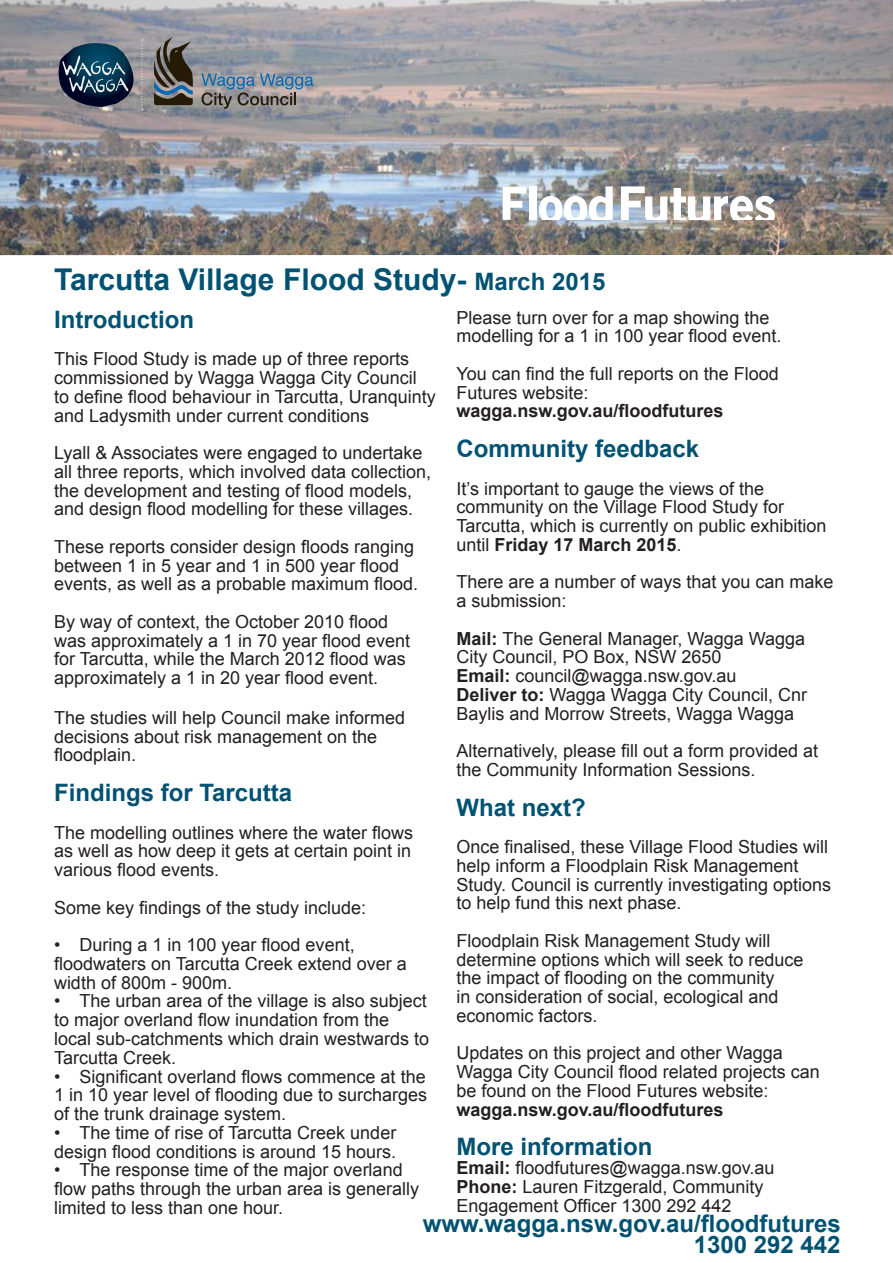
<style>
.page{position:relative;width:893px;height:1263px;background:#fff}
.page>*{position:absolute;margin:0;border:0;box-sizing:border-box;transform-origin:0 0}
.Heading{font:700 30px "Arial";color:#005273}
.Heading-2{font:700 24px "Arial";color:#005273}
.Body{font:18px/18.8px "Arial";color:#231f20}
.Body-2{font:700 18px "Arial";color:#231f20}
.s1{font-size:24px}
.s2{font-weight:700}
</style>
<div class="page">
<img style="left:0;top:0;width:893px;height:255px">
<svg style="left:154px;top:36px;width:39px;height:70px;background:#5a5a57"></svg>
<svg style="left:201px;top:73px;width:112px;height:36px;background:#818992"></svg>
<img style="left:68px;top:43px;width:56px;height:55px">
<img style="left:59px;top:53px;width:9px;height:43px">
<img style="left:124px;top:54px;width:10px;height:45px">
<img style="left:71px;top:98px;width:53px;height:9px">
<svg style="left:62px;top:55px;width:66px;height:38px;background:#32576d"></svg>
<svg style="left:141px;top:40px;width:2px;height:70px"></svg>
<svg style="left:503px;top:187px;width:23px;height:33px"></svg>
<div style="left:529px;top:186px;width:7px;height:34px;background:#fff"></div>
<svg style="left:539px;top:186px;width:74px;height:34px"></svg>
<svg style="left:621px;top:186px;width:154px;height:34px"></svg>
<p class="Heading" style="left:54px;top:259px;width:553px">Tarcutta Village Flood Study- <span class="s1">March 2015</span></p>
<p class="Body" style="left:456px;top:308px;width:327px">Please turn over for a map showing the modelling for a 1 in 100 year flood event.</p>
<p class="Body" style="left:456px;top:364px;width:324px">You can find the full reports on the Flood<br>Futures website:</p>
<p class="Body-2" style="left:456px;top:399px;width:269px">wagga.nsw.gov.au/floodfutures</p>
<p class="Heading-2" style="left:456px;top:433px;width:244px">Community feedback</p>
<p class="Body" style="left:456px;top:479px;width:372px">It’s important to gauge the views of the community on the Village Flood Study for Tarcutta, which is currently on public exhibition until <span class="s2">Friday 17 March 2015</span>.</p>
<p class="Body" style="left:456px;top:573px;width:379px">There are a number of ways that you can make a submission:</p>
<p class="Body" style="left:456px;top:629px;width:350px"><span class="s2">Mail:</span> The General Manager, Wagga Wagga<br>City Council, PO Box, NSW 2650</p>
<p class="Body" style="left:456px;top:666px;width:282px"><span class="s2">Email:</span> council@wagga.nsw.gov.au</p>
<p class="Body" style="left:456px;top:685px;width:352px"><span class="s2">Deliver to:</span> Wagga Wagga City Council, Cnr<br>Baylis and Morrow Streets, Wagga Wagga</p>
<p class="Body" style="left:456px;top:741px;width:363px">Alternatively, please fill out a form provided at the Community Information Sessions.</p>
<p class="Heading-2" style="left:456px;top:791px;width:131px">What next?</p>
<p class="Body" style="left:456px;top:837px;width:376px">Once finalised, these Village Flood Studies will help inform a Floodplain Risk Management Study. Council is currently investigating options to help fund this next phase.</p>
<p class="Body" style="left:456px;top:931px;width:349px">Floodplain Risk Management Study will determine options which will seek to reduce the impact of flooding on the community<br>in consideration of social, ecological and economic factors.</p>
<p class="Body" style="left:456px;top:1044px;width:365px">Updates on this project and other Wagga<br>Wagga City Council flood related projects can be found on the Flood Futures website:</p>
<p class="Body-2" style="left:456px;top:1097px;width:269px">wagga.nsw.gov.au/floodfutures</p>
<p class="Heading-2" style="left:456px;top:1131px;width:198px">More information</p>
<p class="Body" style="left:456px;top:1158px;width:320px"><span class="s2">Email:</span> floodfutures@wagga.nsw.gov.au</p>
<p class="Body" style="left:456px;top:1177px;width:309px"><span class="s2">Phone:</span> Lauren Fitzgerald, Community<br>Engagement Officer 1300 292 442</p>
<p class="Heading-2" style="left:54px;top:303px;width:141px">Introduction</p>
<p class="Body" style="left:54px;top:350px;width:383px">This Flood Study is made up of three reports commissioned by Wagga Wagga City Council to define flood behaviour in Tarcutta, Uranquinty and Ladysmith under current conditions</p>
<p class="Body" style="left:54px;top:444px;width:379px">Lyall &amp; Associates were engaged to undertake all three reports, which involved data collection, the development and testing of flood models, and design flood modelling for these villages.</p>
<p class="Body" style="left:54px;top:537px;width:366px">These reports consider design floods ranging between 1 in 5 year and 1 in 500 year flood events, as well as a probable maximum flood.</p>
<p class="Body" style="left:54px;top:612px;width:358px">By way of context, the October 2010 flood was approximately a 1 in 70 year flood event for Tarcutta, while the March 2012 flood was approximately a 1 in 20 year flood event.</p>
<p class="Body" style="left:54px;top:708px;width:353px">The studies will help Council make informed decisions about risk management on the floodplain.</p>
<p class="Heading-2" style="left:54px;top:777px;width:240px">Findings for Tarcutta</p>
<p class="Body" style="left:54px;top:823px;width:361px;text-align:justify">The modelling outlines where the water flows as well as how deep it gets at certain point in various flood events.</p>
<p class="Body" style="left:54px;top:898px;width:314px">Some key findings of the study include:</p>
<p class="Body" style="left:54px;top:936px;width:354px">• During a 1 in 100 year flood event, floodwaters on Tarcutta Creek extend over a width of 800m - 900m.</p>
<p class="Body" style="left:54px;top:992px;width:377px">• The urban area of the village is also subject to major overland flow inundation from the local sub-catchments which drain westwards to Tarcutta Creek.</p>
<p class="Body" style="left:54px;top:1067px;width:375px;text-align:justify">• Significant overland flows commence at the 1 in 10 year level of flooding due to surcharges of the trunk drainage system.</p>
<p class="Body" style="left:54px;top:1123px;width:344px">• The time of rise of Tarcutta Creek under design flood conditions is around 15 hours.</p>
<p class="Body" style="left:54px;top:1161px;width:367px">• The response time of the major overland flow paths through the urban area is generally limited to less than one hour.</p>
<p class="Heading-2" style="left:423px;top:1207px;width:419px">www.wagga.nsw.gov.au/floodfutures</p>
<p class="Heading-2" style="left:694px;top:1228px;width:148px">1300 292 442</p>
</div>
